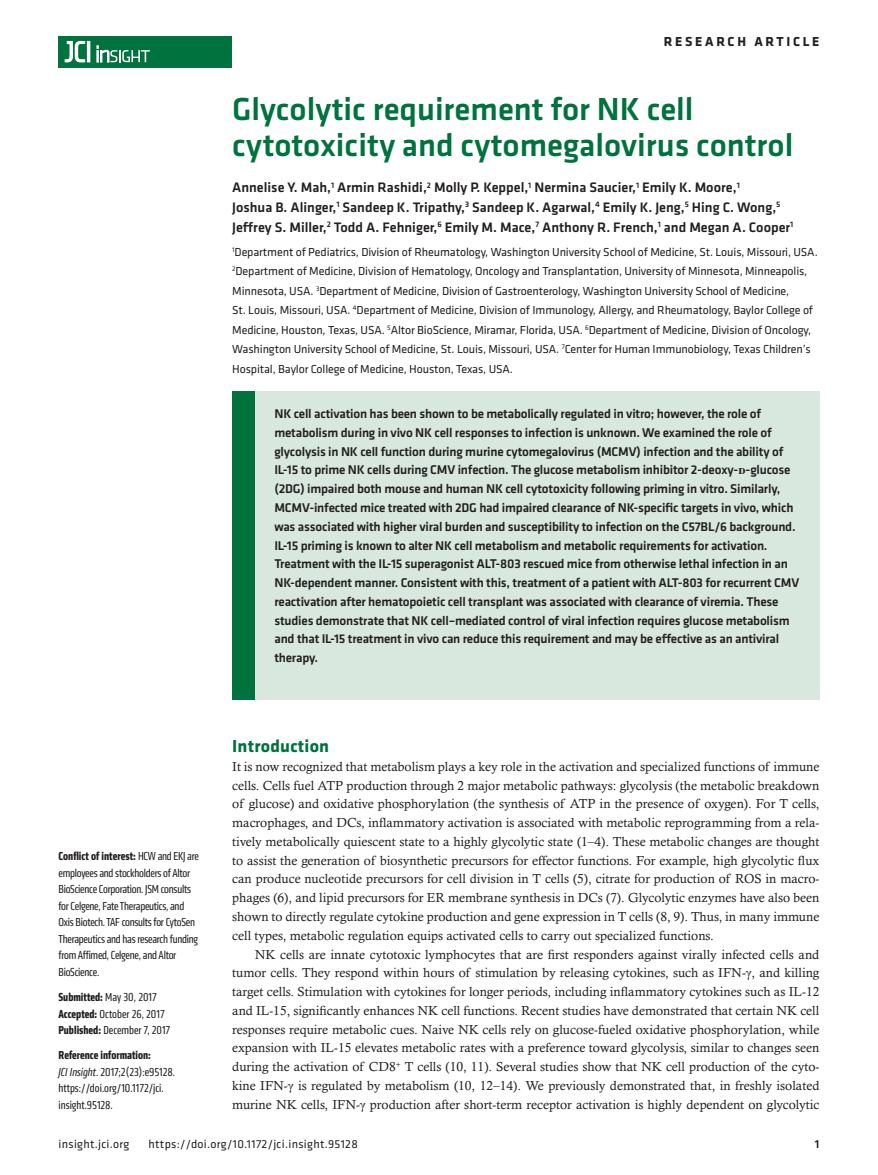
<style>
.page{position:relative;width:878px;height:1175px;background:#fff}
.page>*{position:absolute;margin:0;border:0;box-sizing:border-box;transform-origin:0 0}
.t1{font:500 33px/36px "Klavika Basic";color:#00723e}
.t2{font:700 18px "Klavika";letter-spacing:.01em;color:#00723e}
.t3{font:500 14.25px/19.5px "Klavika Basic";color:#231f20}
.t4{font:700 13.5px "Klavika Basic";letter-spacing:.2em;color:#231f20}
.t5{font:13.2px/18.8px "Calisto MT Std";color:#231f20;text-align:justify}
.t6{font:500 13.2px/18.8px "Klavika Basic";letter-spacing:-.015em;color:#231f20}
.t7{font:12px/19.5px "Klavika";letter-spacing:-.01em;color:#231f20}
.t8{font:condensed 12px/16.5px "Klavika";letter-spacing:-.02em;color:#231f20}
.t9{font:condensed 12px/16.5px "Klavika";color:#231f20}
.t10{font:12px "Klavika Basic";letter-spacing:.025em;color:#231f20}
.t11{font:500 12px "Klavika Basic";color:#231f20}
.s1{font-weight:700}
.s2{font-style:italic}
.s3{font-family:"Times New Roman";font-weight:700}
.s4{font-family:"Times New Roman"}
</style>
<div class="page">
<div style="left:59px;top:36px;width:173px;height:31px;background:#00723e"></div>
<hr style="left:87px;top:41px;width:3px;height:21px;background:#fff">
<svg style="left:64px;top:41px;width:21px;height:22px"></svg>
<svg style="left:97px;top:46px;width:53px;height:16px"></svg>
<div style="left:232px;top:391px;width:587px;height:308px;background:#d8e8df"></div>
<div style="left:232px;top:391px;width:22px;height:308px;background:#00723e"></div>
<p class="t4" style="left:663px;top:32px;width:157px">RESEARCH ARTICLE</p>
<h1 class="t1" style="left:232px;top:91px;width:562px">Glycolytic requirement for NK cell cytotoxicity and cytomegalovirus control</h1>
<p class="t3" style="left:232px;top:178px;width:562px">Annelise Y. Mah,<sup>1</sup> Armin Rashidi,<sup>2</sup> Molly P. Keppel,<sup>1</sup> Nermina Saucier,<sup>1</sup> Emily K. Moore,<sup>1<br></sup>Joshua B. Alinger,<sup>1</sup> Sandeep K. Tripathy,<sup>3</sup> Sandeep K. Agarwal,<sup>4</sup> Emily K. Jeng,<sup>5</sup> Hing C. Wong,<sup>5<br></sup>Jeffrey S. Miller,<sup>2</sup> Todd A. Fehniger,<sup>6</sup> Emily M. Mace,<sup>7</sup> Anthony R. French,<sup>1</sup> and Megan A. Cooper<sup>1</sup></p>
<p class="t7" style="left:232px;top:241px;width:587px"><sup>1</sup>Department of Pediatrics, Division of Rheumatology, Washington University School of Medicine, St. Louis, Missouri, USA.<br><sup>2</sup>Department of Medicine, Division of Hematology, Oncology and Transplantation, University of Minnesota, Minneapolis, Minnesota, USA. <sup>3</sup>Department of Medicine, Division of Gastroenterology, Washington University School of Medicine,<br>St. Louis, Missouri, USA. <sup>4</sup>Department of Medicine, Division of Immunology, Allergy, and Rheumatology, Baylor College of Medicine, Houston, Texas, USA. <sup>5</sup>Altor BioScience, Miramar, Florida, USA. <sup>6</sup>Department of Medicine, Division of Oncology, Washington University School of Medicine, St. Louis, Missouri, USA. <sup>7</sup>Center for Human Immunobiology, Texas Children’s Hospital, Baylor College of Medicine, Houston, Texas, USA.</p>
<p class="t8" style="left:59px;top:848px;width:142px"><span class="s1">Conflict of interest:</span> HCW and EKJ are employees and stockholders of Altor BioScience Corporation. JSM consults for Celgene, Fate Therapeutics, and Oxis Biotech. TAF consults for CytoSen Therapeutics and has research funding from Affimed, Celgene, and Altor BioScience.</p>
<p class="t9" style="left:59px;top:988px;width:113px"><span class="s1">Submitted:</span> May 30, 2017<br><span class="s1">Accepted:</span> October 26, 2017<br><span class="s1">Published:</span> December 7, 2017</p>
<p class="t9" style="left:59px;top:1046px;width:118px"><span class="s1">Reference information:<br></span><span class="s2">JCI Insight</span>. 2017;2(23):e95128. https://doi.org/10.1172/jci. insight.95128.</p>
<p class="t6" style="left:274px;top:404px;width:526px">NK cell activation has been shown to be metabolically regulated in vitro; however, the role of metabolism during in vivo NK cell responses to infection is unknown. We examined the role of glycolysis in NK cell function during murine cytomegalovirus (MCMV) infection and the ability of IL-15 to prime NK cells during CMV infection. The glucose metabolism inhibitor 2-deoxy-<span class="s3">ᴅ</span>-glucose (2DG) impaired both mouse and human NK cell cytotoxicity following priming in vitro. Similarly, MCMV-infected mice treated with 2DG had impaired clearance of NK-specific targets in vivo, which was associated with higher viral burden and susceptibility to infection on the C57BL/6 background.<br>IL-15 priming is known to alter NK cell metabolism and metabolic requirements for activation.<br>Treatment with the IL-15 superagonist ALT-803 rescued mice from otherwise lethal infection in an NK-dependent manner. Consistent with this, treatment of a patient with ALT-803 for recurrent CMV reactivation after hematopoietic cell transplant was associated with clearance of viremia. These studies demonstrate that NK cell–mediated control of viral infection requires glucose metabolism and that IL-15 treatment in vivo can reduce this requirement and may be effective as an antiviral therapy.</p>
<h2 class="t2" style="left:232px;top:733px;width:98px">Introduction</h2>
<p class="t5" style="left:232px;top:757px;width:588px">It is now recognized that metabolism plays a key role in the activation and specialized functions of immune cells. Cells fuel ATP production through 2 major metabolic pathways: glycolysis (the metabolic breakdown of glucose) and oxidative phosphorylation (the synthesis of ATP in the presence of oxygen). For T cells, macrophages, and DCs, inflammatory activation is associated with metabolic reprogramming from a rela&shy;tively metabolically quiescent state to a highly glycolytic state (1–4). These metabolic changes are thought to assist the generation of biosynthetic precursors for effector functions. For example, high glycolytic flux can produce nucleotide precursors for cell division in T cells (5), citrate for production of ROS in macro&shy;phages (6), and lipid precursors for ER membrane synthesis in DCs (7). Glycolytic enzymes have also been shown to directly regulate cytokine production and gene expression in T cells (8, 9). Thus, in many immune cell types, metabolic regulation equips activated cells to carry out specialized functions.</p>
<p class="t5" style="left:232px;top:944px;width:588px;text-indent:22px">NK cells are innate cytotoxic lymphocytes that are first responders against virally infected cells and tumor cells. They respond within hours of stimulation by releasing cytokines, such as IFN-<span class="s4">γ</span>, and killing target cells. Stimulation with cytokines for longer periods, including inflammatory cytokines such as IL-12 and IL-15, significantly enhances NK cell functions. Recent studies have demonstrated that certain NK cell responses require metabolic cues. Naive NK cells rely on glucose-fueled oxidative phosphorylation, while expansion with IL-15 elevates metabolic rates with a preference toward glycolysis, similar to changes seen during the activation of CD8<sup>+</sup> T cells (10, 11). Several studies show that NK cell production of the cyto&shy;kine IFN-<span class="s4">γ</span> is regulated by metabolism (10, 12–14). We previously demonstrated that, in freshly isolated murine NK cells, IFN-<span class="s4">γ</span> production after short-term receptor activation is highly dependent on glycolytic</p>
<p class="t10" style="left:58px;top:1135px;width:72px">insight.jci.org</p>
<p class="t10" style="left:148px;top:1135px;width:211px">https://doi.org/10.1172/jci.insight.95128</p>
<p class="t11" style="left:814px;top:1135px;width:6px">1</p>
</div>
